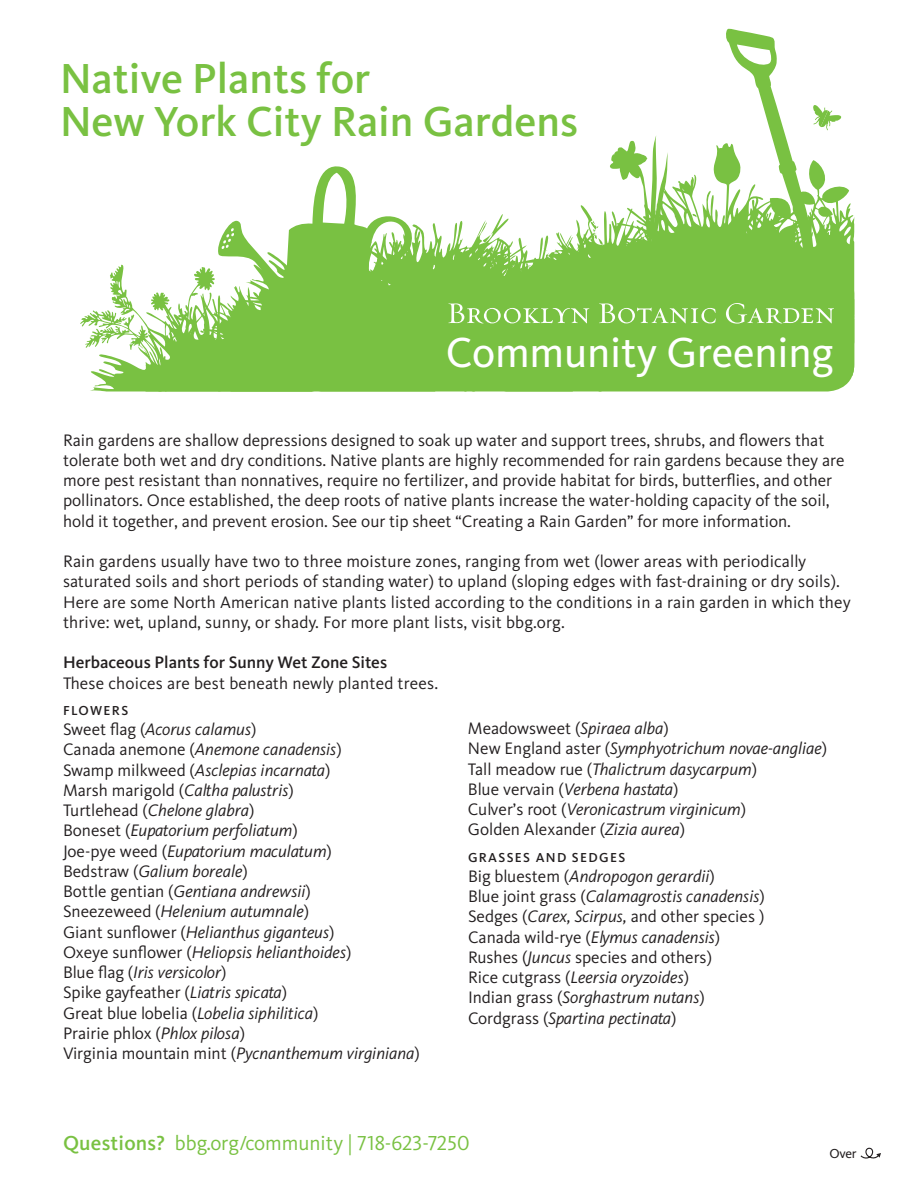
<style>
.page{position:relative;width:918px;height:1188px;background:#fff}
.page>*{position:absolute;margin:0;border:0;box-sizing:border-box;transform-origin:0 0}
.t1{font:500 43.5px/43.5px "Kievit";color:#79c142}
.t2{font:43.5px "Kievit";letter-spacing:-.005em;color:#fff}
.t3{font:21px "Kievit";color:#79c142}
.t4{font:17.25px/20.2px "Kievit";color:#231f20}
.t5{font:italic 17.25px/20.2px "Kievit";color:#231f20}
.t6{font:500 17.25px "Kievit";color:#231f20}
.t7{font:500 13.5px "Kievit";letter-spacing:.1em;color:#231f20}
.t8{font:13.5px "Kievit";color:#231f20}
.s1{font-style:normal}
.s2{font-style:italic}
.s3{font-weight:500}
.s4{font-family:"Kievit Regular SC"}
</style>
<div class="page">
<svg style="left:860px;top:1147px;width:21px;height:12px"></svg>
<svg style="left:80px;top:28px;width:774px;height:364px"></svg>
<h1 class="t1" style="left:60px;top:56px;width:520px">Native Plants for<br>New York City Rain Gardens</h1>
<h1 class="t2" style="left:446px;top:326px;width:390px">Community Greening</h1>
<p class="t4" style="left:63px;top:430px;width:783px">Rain gardens are shallow depressions designed to soak up water and support trees, shrubs, and flowers that tolerate both wet and dry conditions. Native plants are highly recommended for rain gardens because they are more pest resistant than nonnatives, require no fertilizer, and provide habitat for birds, butterflies, and other pollinators. Once established, the deep roots of native plants increase the water-holding capacity of the soil, hold it together, and prevent erosion. See our tip sheet “Creating a Rain Garden” for more information.</p>
<p class="t4" style="left:63px;top:551px;width:789px">Rain gardens usually have two to three moisture zones, ranging from wet (lower areas with periodically saturated soils and short periods of standing water) to upland (sloping edges with fast-draining or dry soils).<br>Here are some North American native plants listed according to the conditions in a rain garden in which they thrive: wet, upland, sunny, or shady. For more plant lists, visit bbg.org.</p>
<p class="t6" style="left:63px;top:652px;width:326px">Herbaceous Plants for Sunny Wet Zone Sites</p>
<p class="t4" style="left:63px;top:673px;width:377px">These choices are best beneath newly planted trees.</p>
<p class="t7" style="left:63px;top:702px;width:67px">FLOWERS</p>
<p class="t5" style="left:63px;top:719px;width:358px"><span class="s1">Sweet flag (</span>Acorus calamus<span class="s1">)<br>Canada anemone (</span>Anemone canadensis<span class="s1">)<br>Swamp milkweed (</span>Asclepias incarnata<span class="s1">)<br>Marsh marigold (</span>Caltha palustris<span class="s1">)<br>Turtlehead (</span>Chelone glabra<span class="s1">)<br>Boneset (</span>Eupatorium perfoliatum<span class="s1">)<br>Joe-pye weed (</span>Eupatorium maculatum<span class="s1">)<br>Bedstraw (</span>Galium boreale<span class="s1">)<br>Bottle gentian (</span>Gentiana andrewsii<span class="s1">)<br>Sneezeweed (</span>Helenium autumnale<span class="s1">)<br>Giant sunflower (</span>Helianthus giganteus<span class="s1">)<br>Oxeye sunflower (</span>Heliopsis helianthoides<span class="s1">)<br>Blue flag (</span>Iris versicolor<span class="s1">)<br>Spike gayfeather (</span>Liatris spicata<span class="s1">)<br>Great blue lobelia (</span>Lobelia siphilitica<span class="s1">)<br>Prairie phlox (</span>Phlox pilosa<span class="s1">)<br>Virginia mountain mint (</span>Pycnanthemum virginiana<span class="s1">)</span></p>
<p class="t5" style="left:468px;top:718px;width:361px"><span class="s1">Meadowsweet (</span>Spiraea alba<span class="s1">)<br>New England aster (</span>Symphyotrichum novae-angliae<span class="s1">)<br>Tall meadow rue (</span>Thalictrum dasycarpum<span class="s1">)<br>Blue vervain (</span>Verbena hastata<span class="s1">)<br>Culver’s root (</span>Veronicastrum virginicum<span class="s1">)<br>Golden Alexander (</span>Zizia aurea<span class="s1">)</span></p>
<p class="t7" style="left:468px;top:849px;width:159px">GRASSES AND SEDGES</p>
<p class="t4" style="left:468px;top:866px;width:298px">Big bluestem (<span class="s2">Andropogon gerardii</span>)<br>Blue joint grass (<span class="s2">Calamagrostis canadensis</span>)<br>Sedges (<span class="s2">Carex, Scirpus,</span> and other species )<br>Canada wild-rye (<span class="s2">Elymus canadensis</span>)<br>Rushes (<span class="s2">Juncus</span> species and others)<br>Rice cutgrass (<span class="s2">Leersia oryzoides</span>)<br>Indian grass (<span class="s2">Sorghastrum nutans</span>)<br>Cordgrass (<span class="s2">Spartina pectinata</span>)</p>
<p class="t3" style="left:63px;top:1130px;width:408px"><span class="s3">Questions?</span> bbg.org/community | <span class="s4">718-623-7250</span></p>
<p class="t8" style="left:830px;top:1146px;width:29px">Over</p>
</div>
